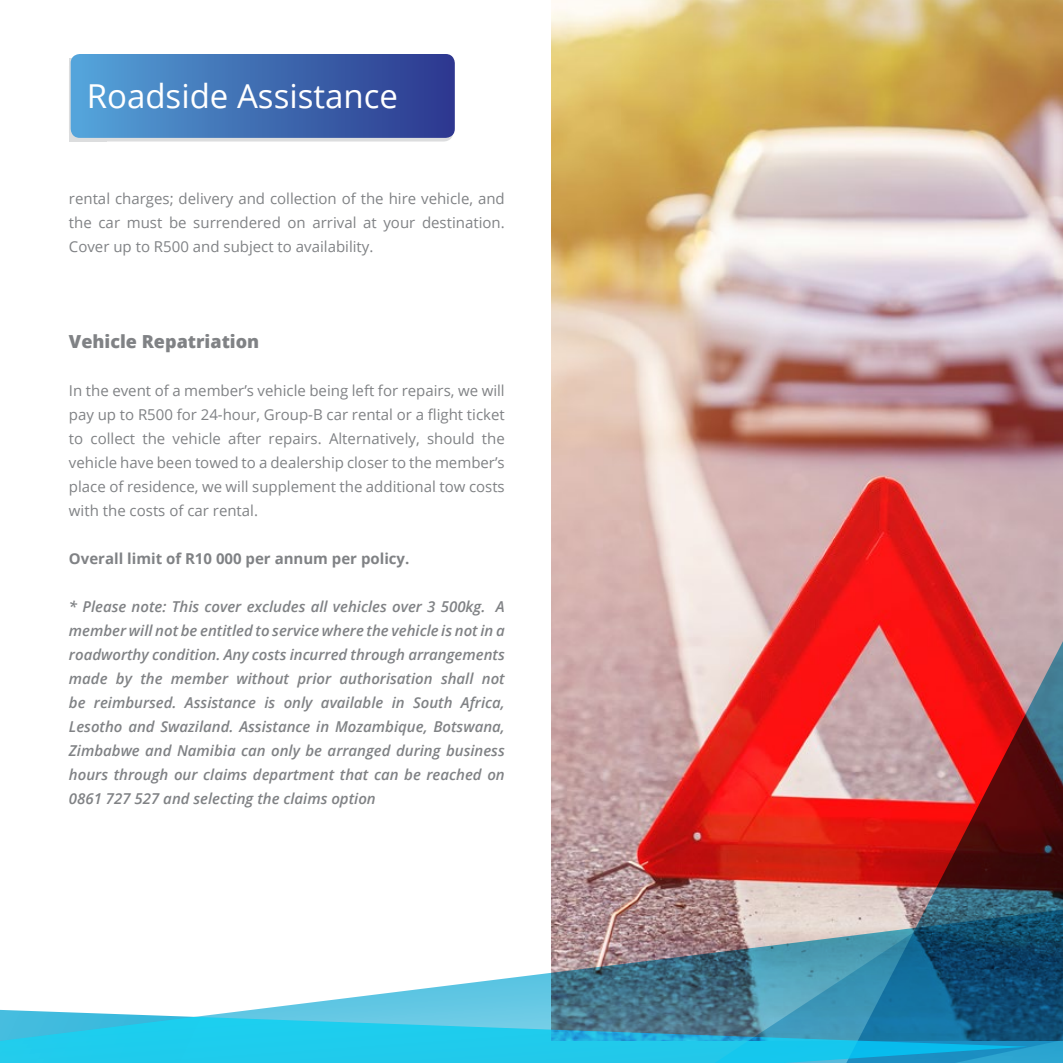
<style>
.page{position:relative;width:1063px;height:1063px;background:#fff}
.page>*{position:absolute;margin:0;border:0;box-sizing:border-box;transform-origin:0 0}
.t1{font:33px "Open Sans";color:#fff}
.t2{font:800 18px "Open Sans";color:#808285}
.t3{font:italic 600 15px/24px "Open Sans";color:#808285;text-align:justify}
.t4{font:15px/24px "Open Sans";color:#808285;text-align:justify}
.t5{font:700 15px "Open Sans";color:#808285}
</style>
<div class="page">
<img style="left:552px;top:0;width:511px;height:897px">
<svg style="left:838px;top:377px;width:225px;height:520px;background:#bb5b5d"></svg>
<svg style="left:551px;top:897px;width:512px;height:69px;background:#9c979b"></svg>
<svg style="left:599px;top:928px;width:464px;height:135px;background:#4c748a"></svg>
<div style="left:69px;top:58px;width:384px;height:84px;background:#dcddde;border-radius:9px"></div>
<div style="left:69px;top:58px;width:38px;height:84px;background:linear-gradient(to right,#dcddde,#dcddde)"></div>
<svg style="left:71px;top:54px;width:384px;height:84px;background:#406eb3"></svg>
<svg style="left:0;top:966px;width:1028px;height:97px"></svg>
<h1 class="t1" style="left:87px;top:73px;width:313px">Roadside Assistance</h1>
<p class="t4" style="left:69px;top:186px;width:437px">rental charges; delivery and collection of the hire vehicle, and the car must be surrendered on arrival at your destination.<br>Cover up to R500 and subject to availability.</p>
<p class="t2" style="left:69px;top:328px;width:192px">Vehicle Repatriation</p>
<p class="t4" style="left:69px;top:378px;width:437px">In the event of a member’s vehicle being left for repairs, we will pay up to R500 for 24-hour, Group-B car rental or a flight ticket to collect the vehicle after repairs. Alternatively, should the vehicle have been towed to a dealership closer to the member’s place of residence, we will supplement the additional tow costs with the costs of car rental.</p>
<p class="t5" style="left:69px;top:548px;width:342px">Overall limit of R10 000 per annum per policy.</p>
<p class="t3" style="left:69px;top:594px;width:437px">* Please note: This cover excludes all vehicles over 3 500kg. A member will not be entitled to service where the vehicle is not in a roadworthy condition. Any costs incurred through arrangements made by the member without prior authorisation shall not be reimbursed. Assistance is only available in South Africa, Lesotho and Swaziland. Assistance in Mozambique, Botswana, Zimbabwe and Namibia can only be arranged during business hours through our claims department that can be reached on 0861 727 527 and selecting the claims option</p>
</div>
